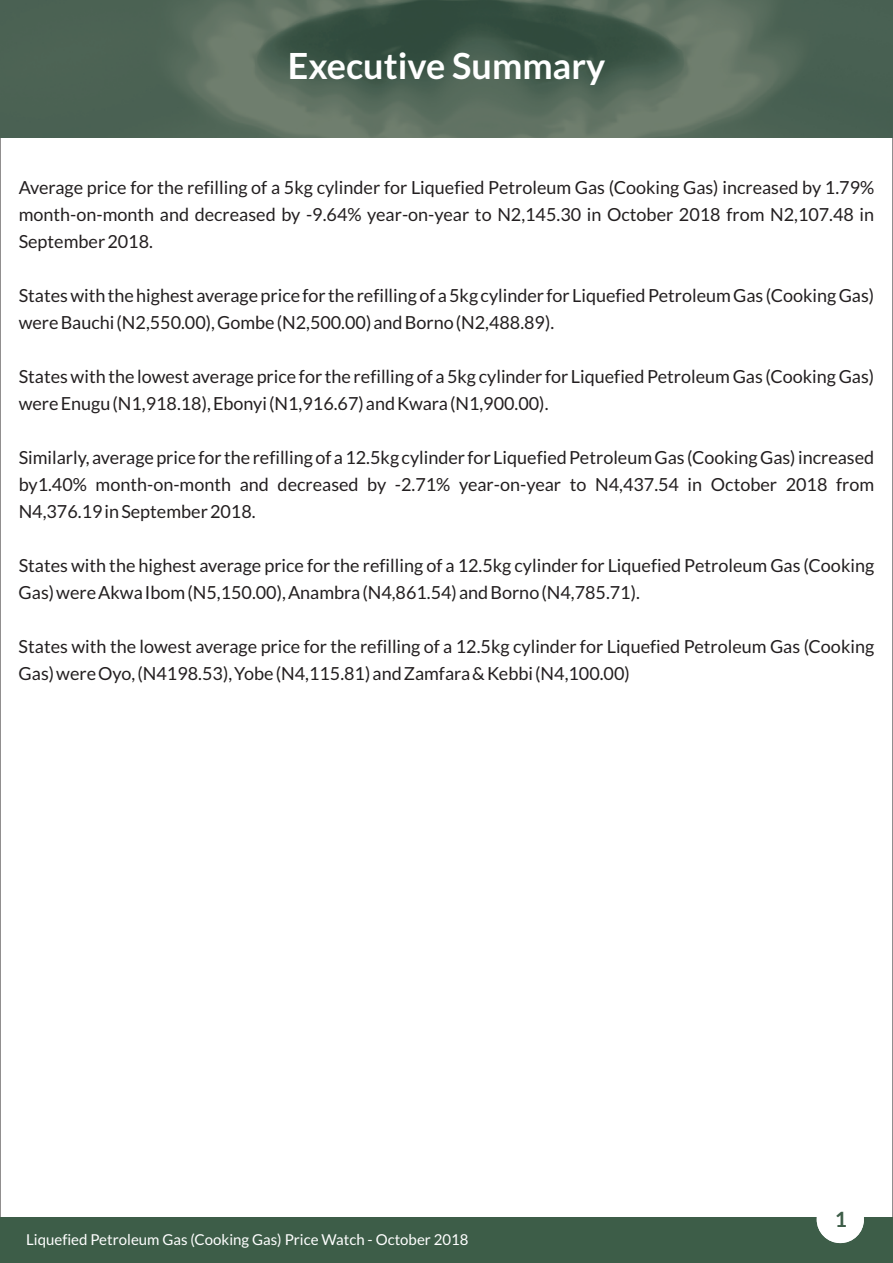
<style>
.page{position:relative;width:893px;height:1263px;background:#fff}
.page>*{position:absolute;margin:0;border:0;box-sizing:border-box;transform-origin:0 0}
.t1{font:700 36px "Lato";color:#fff}
.t2{font:700 21px "Lato";color:#3d5d48}
.t3{font:18px/27px "Lato";color:#231f20}
.t4{font:15px "Lato";color:#fff}
</style>
<div class="page">
<div style="left:0;top:1218px;width:893px;height:45px;background:#3d5d48"></div>
<div style="left:817px;top:1196px;width:47px;height:47px;background:#fff;border-radius:50%"></div>
<img style="left:0;top:0;width:893px;height:138px">
<h1 class="t1" style="left:288px;top:50px;width:319px">Executive Summary</h1>
<p class="t3" style="left:19px;top:175px;width:857px;text-align:justify">Average price for the refilling of a 5kg cylinder for Liquefied Petroleum Gas (Cooking Gas) increased by 1.79% month-on-month and decreased by -9.64% year-on-year to N2,145.30 in October 2018 from N2,107.48 in September 2018.</p>
<p class="t3" style="left:19px;top:283px;width:857px">States with the highest average price for the refilling of a 5kg cylinder for Liquefied Petroleum Gas (Cooking Gas) were Bauchi (N2,550.00), Gombe (N2,500.00) and Borno (N2,488.89).</p>
<p class="t3" style="left:19px;top:364px;width:857px">States with the lowest average price for the refilling of a 5kg cylinder for Liquefied Petroleum Gas (Cooking Gas) were Enugu (N1,918.18), Ebonyi (N1,916.67) and Kwara (N1,900.00).</p>
<p class="t3" style="left:19px;top:445px;width:857px;text-align:justify">Similarly, average price for the refilling of a 12.5kg cylinder for Liquefied Petroleum Gas (Cooking Gas) increased by1.40% month-on-month and decreased by -2.71% year-on-year to N4,437.54 in October 2018 from N4,376.19 in September 2018.</p>
<p class="t3" style="left:19px;top:553px;width:857px">States with the highest average price for the refilling of a 12.5kg cylinder for Liquefied Petroleum Gas (Cooking<br>Gas) were Akwa Ibom (N5,150.00), Anambra (N4,861.54) and Borno (N4,785.71).</p>
<p class="t3" style="left:19px;top:634px;width:857px">States with the lowest average price for the refilling of a 12.5kg cylinder for Liquefied Petroleum Gas (Cooking<br>Gas) were Oyo, (N4198.53), Yobe (N4,115.81) and Zamfara &amp; Kebbi (N4,100.00)</p>
<p class="t4" style="left:26px;top:1233px;width:444px">Liquefied Petroleum Gas (Cooking Gas) Price Watch - October 2018</p>
<p class="t2" style="left:835px;top:1210px;width:14px">1</p>
</div>
